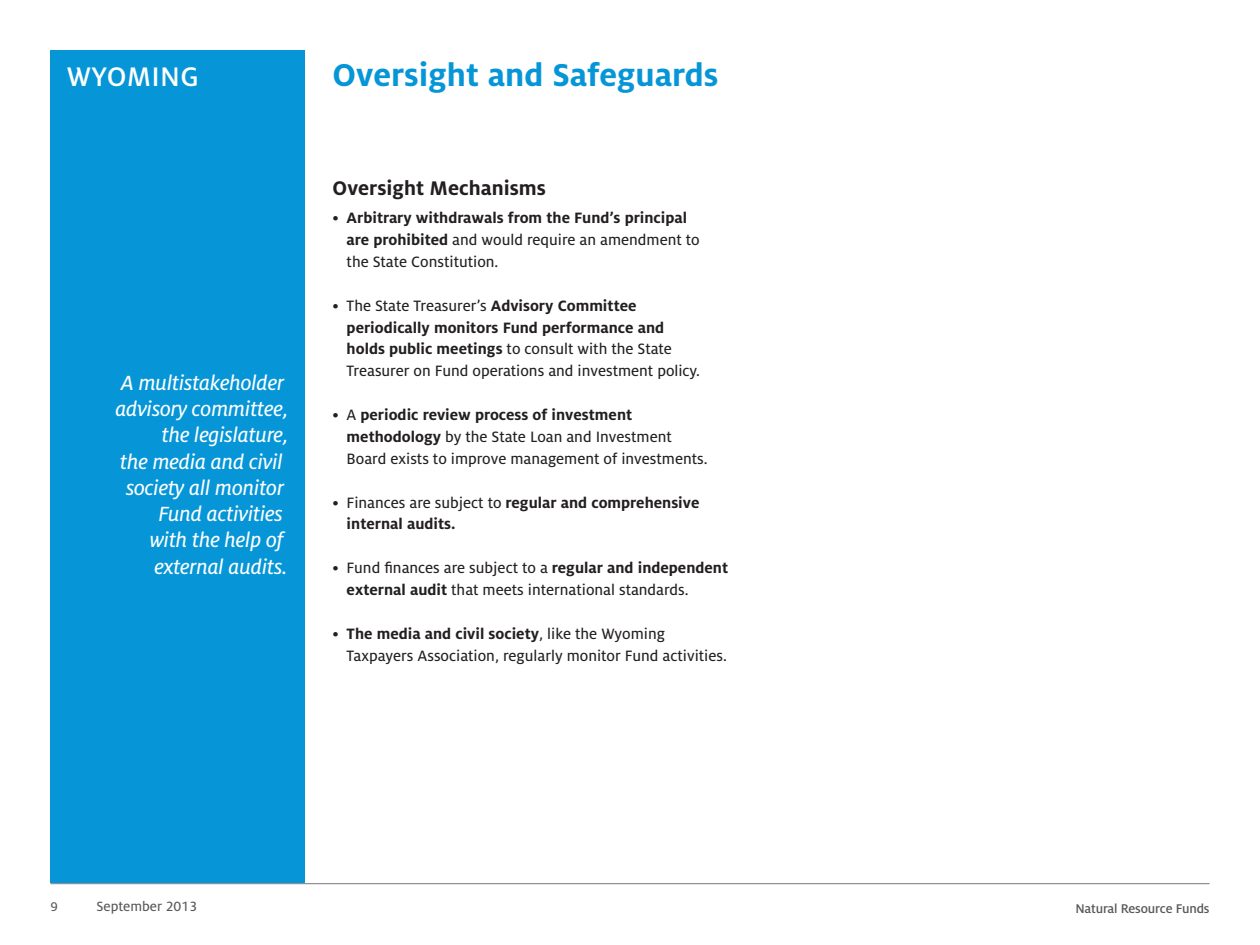
<style>
.page{position:relative;width:1260px;height:945px;background:#fff}
.page>*{position:absolute;margin:0;border:0;box-sizing:border-box;transform-origin:0 0}
.page_head{font:700 35px "Milo OT";color:#0696d7}
.t1{font:500 29.75px "Milo OT";letter-spacing:.01em;color:#fff}
.left_call_out_italic{font:22.75px/26.2px "Milo OT Text Ita";letter-spacing:-.01em;color:#fff;text-align:right}
.black_sub_head{font:700 21.88px "Milo OT";color:#231f20}
.body_and_bullets{font:16.62px/21.9px "Milo OT Text";color:#231f20}
.body_and_bullets-2{font:700 16.62px/21.9px "Milo OT";color:#231f20}
.t2{font:14.88px "Milo OT Text";color:#57585a}
.t3{font:500 14px "Milo OT";letter-spacing:-.01em;color:#57585a}
.t4{font:14px "Milo OT Text";color:#57585a}
.s1{font-family:"Milo OT Text";font-weight:400}
.s2{font-family:"Milo OT";font-weight:700}
</style>
<div class="page">
<div style="left:50px;top:50px;width:255px;height:833px;background:#0696d7"></div>
<hr style="left:50px;top:883px;width:1160px;height:1px;background:#76787b">
<h2 class="t1" style="left:67px;top:60px;width:133px">WYOMING</h2>
<p class="left_call_out_italic" style="left:115px;top:370px;width:175px">A multistakeholder advisory committee, the legislature,<br>the media and civil society all monitor<br>Fund activities<br>with the help of external audits.</p>
<p class="page_head" style="left:333px;top:55px;width:387px">Oversight and Safeguards</p>
<p class="black_sub_head" style="left:333px;top:176px;width:215px">Oversight Mechanisms</p>
<p class="body_and_bullets-2" style="left:347px;top:207px;width:355px;text-indent:-14px"><span class="s1">•</span> Arbitrary withdrawals from the Fund’s principal are prohibited <span class="s1">and would require an amendment to the State Constitution.</span></p>
<p class="body_and_bullets" style="left:347px;top:295px;width:355px;text-indent:-14px">• The State Treasurer’s <span class="s2">Advisory Committee periodically monitors Fund performance and holds public meetings</span> to consult with the State Treasurer on Fund operations and investment policy.</p>
<p class="body_and_bullets" style="left:347px;top:404px;width:362px;text-indent:-14px">• A <span class="s2">periodic review process of investment methodology</span> by the State Loan and Investment<br>Board exists to improve management of investments.</p>
<p class="body_and_bullets-2" style="left:347px;top:491px;width:354px;text-indent:-14px"><span class="s1">• Finances are subject to</span> regular and comprehensive internal audits.</p>
<p class="body_and_bullets" style="left:347px;top:557px;width:383px;text-indent:-14px">• Fund finances are subject to a <span class="s2">regular and independent external audit</span> that meets international standards.</p>
<p class="body_and_bullets" style="left:347px;top:623px;width:382px;text-indent:-14px">• <span class="s2">The media and civil society</span>, like the Wyoming<br>Taxpayers Association, regularly monitor Fund activities.</p>
<p class="t4" style="left:50px;top:899px;width:9px">9</p>
<p class="t2" style="left:96px;top:898px;width:102px">September 2013</p>
<p class="t3" style="left:1075px;top:901px;width:136px">Natural Resource Funds</p>
</div>
